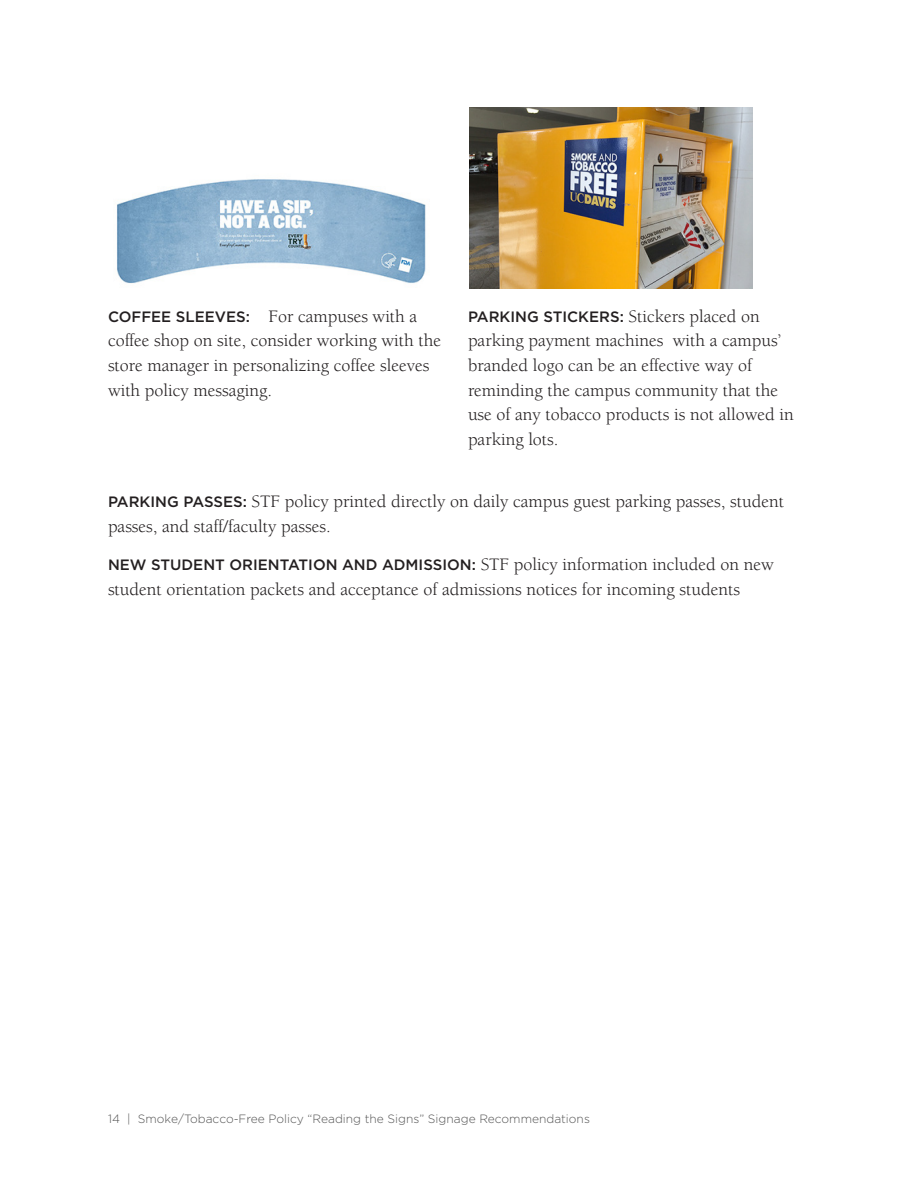
<style>
.page{position:relative;width:918px;height:1188px;background:#fff}
.page>*{position:absolute;margin:0;border:0;box-sizing:border-box;transform-origin:0 0}
.p12{font:18px/24.6px "Berkeley";color:#231f20}
.p12-2{font:500 15px "Gotham";color:#231f20}
.t1{font:300 12px "Gotham";color:#545454}
.s1{font-family:"Gotham";font-weight:500;font-size:15px}
.s2{font-family:"Berkeley";font-weight:400;font-size:18px}
</style>
<div class="page">
<img style="left:117px;top:179px;width:309px;height:105px">
<img style="left:470px;top:108px;width:283px;height:180px">
<p class="p12" style="left:108px;top:304px;width:335px"><span class="s1">COFFEE SLEEVES:</span> For campuses with a coffee shop on site, consider working with the store manager in personalizing coffee sleeves with policy messaging.</p>
<p class="p12-2" style="left:468px;top:308px;width:293px">PARKING STICKERS: <span class="s2">Stickers placed on</span></p>
<p class="p12" style="left:468px;top:329px;width:327px">parking payment machines with a campus’ branded logo can be an effective way of reminding the campus community that the use of any tobacco products is not allowed in parking lots.</p>
<p class="p12" style="left:108px;top:490px;width:678px"><span class="s1">PARKING PASSES:</span> STF policy printed directly on daily campus guest parking passes, student passes, and staff/faculty passes.</p>
<p class="p12-2" style="left:108px;top:556px;width:667px">NEW STUDENT ORIENTATION AND ADMISSION: <span class="s2">STF policy information included on new</span></p>
<p class="p12" style="left:108px;top:577px;width:634px">student orientation packets and acceptance of admissions notices for incoming students</p>
<p class="t1" style="left:108px;top:1113px;width:483px">14 | Smoke/Tobacco-Free Policy “Reading the Signs” Signage Recommendations</p>
</div>
